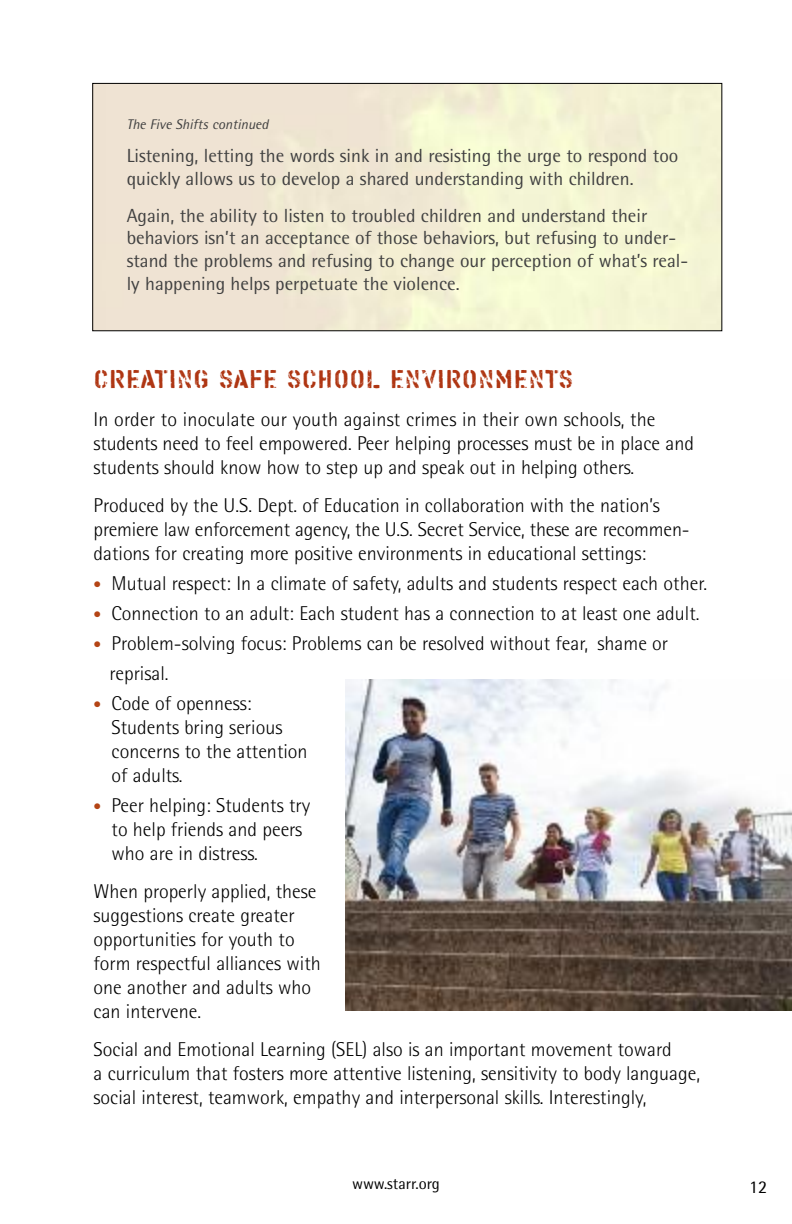
<style>
.page{position:relative;width:792px;height:1224px;background:#fff}
.page>*{position:absolute;margin:0;border:0;box-sizing:border-box;transform-origin:0 0}
.t1{font:28px "Kelly Twenty";color:#af3613}
.t2{font:300 20px/24px "Rotis Semi Sans";color:#000}
.t3{font:19px/22.8px "Rotis Semi Sans";color:#404040}
.t4{font:18px "Rotis Semi Sans";color:#000}
.t5{font:16px "Rotis Semi Sans";color:#000}
.t6{font:italic 14px "Rotis Semi Sans";color:#404040}
.s1{font-size:16px;color:#b44415}
</style>
<div class="page">
<div style="left:92px;top:83px;width:630px;height:248px;border:1px solid #000"></div>
<img style="left:345px;top:680px;width:447px;height:331px">
<p class="t6" style="left:127px;top:119px;width:143px">The Five Shifts continued</p>
<p class="t3" style="left:127px;top:146px;width:553px">Listening, letting the words sink in and resisting the urge to respond too quickly allows us to develop a shared understanding with children.</p>
<p class="t3" style="left:127px;top:206px;width:563px">Again, the ability to listen to troubled children and understand their behaviors isn’t an acceptance of those behaviors, but refusing to under&shy;stand the problems and refusing to change our perception of what’s real&shy;ly happening helps perpetuate the violence.</p>
<h1 class="t1" style="left:94px;top:362px;width:481px">CREATING SAFE SCHOOL ENVIRONMENTS</h1>
<p class="t2" style="left:94px;top:409px;width:602px">In order to inoculate our youth against crimes in their own schools, the students need to feel empowered. Peer helping processes must be in place and students should know how to step up and speak out in helping others.</p>
<p class="t2" style="left:94px;top:496px;width:598px">Produced by the U.S. Dept. of Education in collaboration with the nation’s premiere law enforcement agency, the U.S. Secret Service, these are recommen&shy;dations for creating more positive environments in educational settings:</p>
<p class="t2" style="left:94px;top:574px;width:615px"><span class="s1">•</span> Mutual respect: In a climate of safety, adults and students respect each other.</p>
<p class="t2" style="left:94px;top:604px;width:607px"><span class="s1">•</span> Connection to an adult: Each student has a connection to at least one adult.</p>
<p class="t2" style="left:109px;top:631px;width:560px;line-height:30px;text-indent:-16px"><span class="s1">•</span> Problem-solving focus: Problems can be resolved without fear, shame or reprisal.</p>
<p class="t2" style="left:112px;top:694px;width:197px;text-indent:-18px"><span class="s1">•</span> Code of openness:<br>Students bring serious concerns to the attention of adults.</p>
<p class="t2" style="left:112px;top:796px;width:200px;text-indent:-18px"><span class="s1">•</span> Peer helping: Students try to help friends and peers who are in distress.</p>
<p class="t2" style="left:94px;top:882px;width:229px">When properly applied, these suggestions create greater opportunities for youth to form respectful alliances with one another and adults who can intervene.</p>
<p class="t2" style="left:94px;top:1040px;width:608px">Social and Emotional Learning (SEL) also is an important movement toward<br>a curriculum that fosters more attentive listening, sensitivity to body language, social interest, teamwork, empathy and interpersonal skills. Interestingly,</p>
<p class="t5" style="left:352px;top:1178px;width:89px">www.starr.org</p>
<p class="t4" style="left:749px;top:1180px;width:20px">12</p>
</div>
